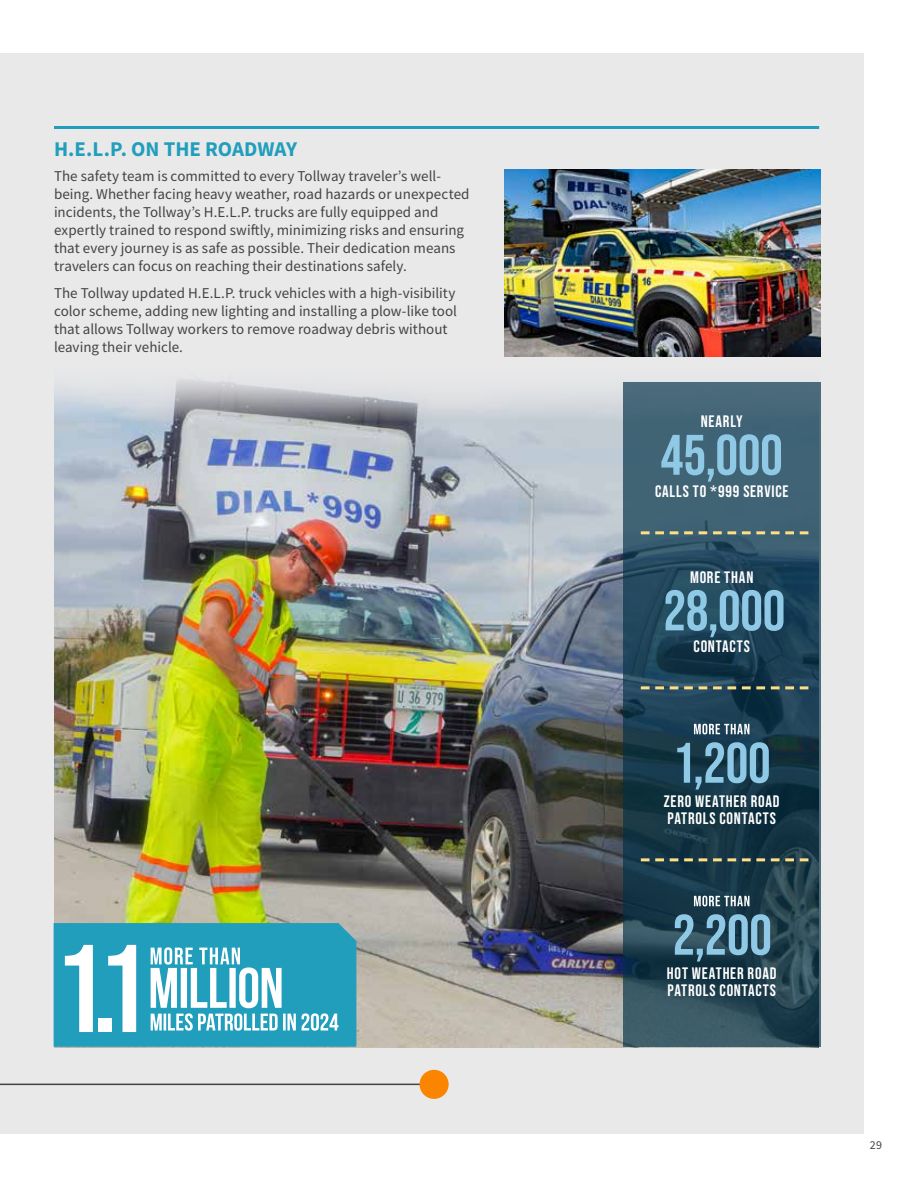
<style>
.page{position:relative;width:918px;height:1188px;background:#fff}
.page>*{position:absolute;margin:0;border:0;box-sizing:border-box;transform-origin:0 0}
.t1{font:124.5px "Bebas Neue";color:#fff}
.t2{font:57px "Bebas Neue";letter-spacing:-.01em;color:#8fc9e5}
.t3{font:57px "Bebas Neue";letter-spacing:-.01em;color:#8fc9e6}
.t4{font:700 21px "Source Sans Pro";color:#219ebc}
.t5{font:16.5px/16.6px "Bebas Neue";letter-spacing:.045em;color:#fff}
.t6{font:15px/18px "Source Sans Pro";color:#424342}
.t7{font:12px "Source Sans Pro";color:#424342}
</style>
<div class="page">
<div style="left:0;top:54px;width:864px;height:1080px;background:#e9e9ea"></div>
<img style="left:54px;top:379px;width:569px;height:668px">
<hr style="left:0;top:1084px;width:434px;height:1px;background:#424342">
<div style="left:420px;top:1070px;width:29px;height:29px;background:#fb8500;border-radius:50%"></div>
<svg style="left:623px;top:382px;width:198px;height:665px;background:#27485a"></svg>
<svg style="left:641px;top:531px;width:167px;height:3px"></svg>
<svg style="left:641px;top:686px;width:167px;height:3px"></svg>
<svg style="left:641px;top:858px;width:167px;height:3px"></svg>
<hr style="left:54px;top:126px;width:765px;height:3px;background:#219ebc">
<img style="left:504px;top:170px;width:317px;height:187px">
<svg style="left:54px;top:923px;width:302px;height:124px;background:#42acc5"></svg>
<svg style="left:694px;top:724px;width:55px;height:10px"></svg>
<svg style="left:694px;top:896px;width:55px;height:10px"></svg>
<h3 class="t4" style="left:54px;top:135px;width:245px">H.E.L.P. ON THE ROADWAY</h3>
<p class="t6" style="left:54px;top:167px;width:417px">The safety team is committed to every Tollway traveler’s well&shy;being. Whether facing heavy weather, road hazards or unexpected incidents, the Tollway’s H.E.L.P. trucks are fully equipped and expertly trained to respond swiftly, minimizing risks and ensuring that every journey is as safe as possible. Their dedication means travelers can focus on reaching their destinations safely.</p>
<p class="t6" style="left:54px;top:283px;width:405px">The Tollway updated H.E.L.P. truck vehicles with a high-visibility color scheme, adding new lighting and installing a plow-like tool that allows Tollway workers to remove roadway debris without leaving their vehicle.</p>
<h1 class="t1" style="left:55px;top:918px;width:95px">1.1</h1>
<p class="t5" style="left:701px;top:413px;width:43px">NEARLY</p>
<h2 class="t2" style="left:661px;top:423px;width:124px">45,000</h2>
<p class="t5" style="left:655px;top:483px;width:135px">CALLS TO *999 SERVICE</p>
<p class="t5" style="left:690px;top:569px;width:65px">MORE THAN</p>
<h2 class="t2" style="left:663px;top:578px;width:124px">28,000</h2>
<p class="t5" style="left:694px;top:638px;width:58px">CONTACTS</p>
<h2 class="t3" style="left:673px;top:731px;width:100px">1,200</h2>
<p class="t5" style="left:664px;top:793px;width:117px">ZERO WEATHER ROAD<br>PATROLS CONTACTS</p>
<h2 class="t3" style="left:673px;top:903px;width:101px">2,200</h2>
<p class="t5" style="left:667px;top:965px;width:111px">HOT WEATHER ROAD<br>PATROLS CONTACTS</p>
<p class="t7" style="left:870px;top:1137px;width:14px">29</p>
</div>
